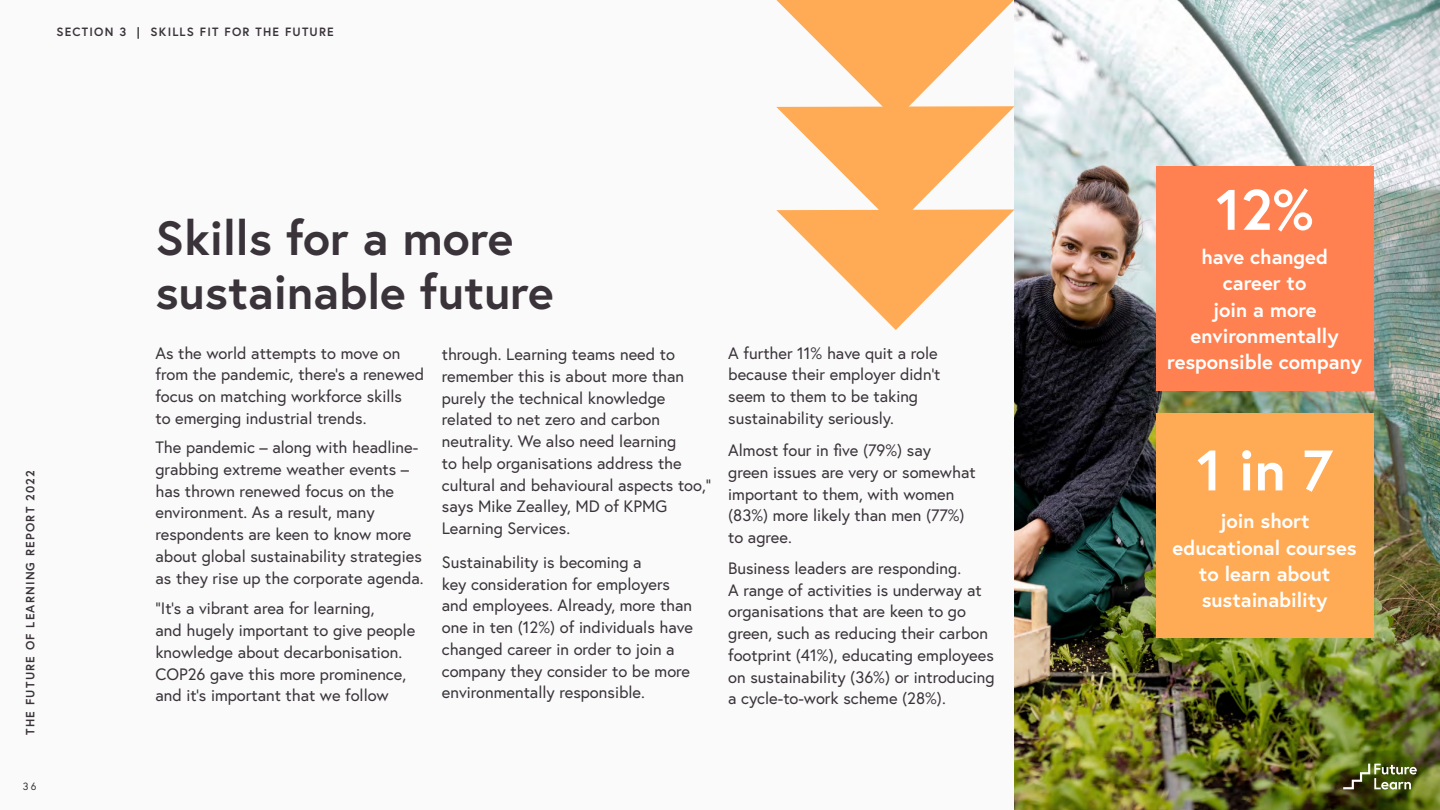
<style>
.page{position:relative;width:1440px;height:810px;background:#fafafa}
.page>*{position:absolute;margin:0;border:0;box-sizing:border-box;transform-origin:0 0}
.t1{font:700 57px "Europa";color:#fff}
.t2{font:700 48px/54px "Europa";color:#3a343a}
.t3{font:700 20.25px/26.2px "Europa";color:#fff;text-align:center}
.t4{font:16.5px/21.8px "Europa";color:#3a343a}
.t5{font:700 12px "Europa";letter-spacing:.1em;color:#3a343a}
.t6{font:10.5px "Europa";color:#3a343a}
</style>
<div class="page">
<img style="left:1015px;top:0;width:425px;height:810px">
<svg style="left:776px;top:0;width:239px;height:330px"></svg>
<div style="left:1156px;top:166px;width:217px;height:225px;background:#ff8151"></div>
<div style="left:1156px;top:413px;width:217px;height:225px;background:#ffaa54"></div>
<svg style="left:1343px;top:764px;width:74px;height:26px;background:#67713f"></svg>
<p class="t5" style="left:56px;top:24px;width:279px">SECTION 3 | SKILLS FIT FOR THE FUTURE</p>
<p class="t5" style="left:22px;top:735px;width:266px;rotate:-90deg">THE FUTURE OF LEARNING REPORT 2022</p>
<p class="t6" style="left:23px;top:780px;width:15px">36</p>
<h2 class="t2" style="left:155px;top:210px;width:400px">Skills for a more sustainable future</h2>
<p class="t4" style="left:155px;top:342px;width:270px">As the world attempts to move on from the pandemic, there’s a renewed focus on matching workforce skills<br>to emerging industrial trends.</p>
<p class="t4" style="left:155px;top:436px;width:270px">The pandemic – along with headline&shy;grabbing extreme weather events – has thrown renewed focus on the environment. As a result, many respondents are keen to know more about global sustainability strategies as they rise up the corporate agenda.</p>
<p class="t4" style="left:155px;top:597px;width:261px">“It’s a vibrant area for learning,<br>and hugely important to give people knowledge about decarbonisation.<br>COP26 gave this more prominence, and it’s important that we follow</p>
<p class="t4" style="left:442px;top:343px;width:271px">through. Learning teams need to remember this is about more than purely the technical knowledge related to net zero and carbon neutrality. We also need learning<br>to help organisations address the cultural and behavioural aspects too,” says Mike Zealley, MD of KPMG<br>Learning Services.</p>
<p class="t4" style="left:442px;top:551px;width:253px">Sustainability is becoming a<br>key consideration for employers and employees. Already, more than one in ten (12%) of individuals have changed career in order to join a company they consider to be more environmentally responsible.</p>
<p class="t4" style="left:728px;top:342px;width:214px">A further 11% have quit a role because their employer didn’t seem to them to be taking sustainability seriously.</p>
<p class="t4" style="left:728px;top:439px;width:249px">Almost four in five (79%) say<br>green issues are very or somewhat important to them, with women (83%) more likely than men (77%) to agree.</p>
<p class="t4" style="left:728px;top:557px;width:268px">Business leaders are responding.<br>A range of activities is underway at organisations that are keen to go green, such as reducing their carbon footprint (41%), educating employees on sustainability (36%) or introducing a cycle-to-work scheme (28%).</p>
<h1 class="t1" style="left:1216px;top:171px;width:99px">12%</h1>
<p class="t3" style="left:1167px;top:243px;width:196px">have changed<br>career to<br>join a more environmentally responsible company</p>
<h1 class="t1" style="left:1197px;top:432px;width:137px">1 in 7</h1>
<p class="t3" style="left:1173px;top:508px;width:185px">join short educational courses to learn about sustainability</p>
</div>
